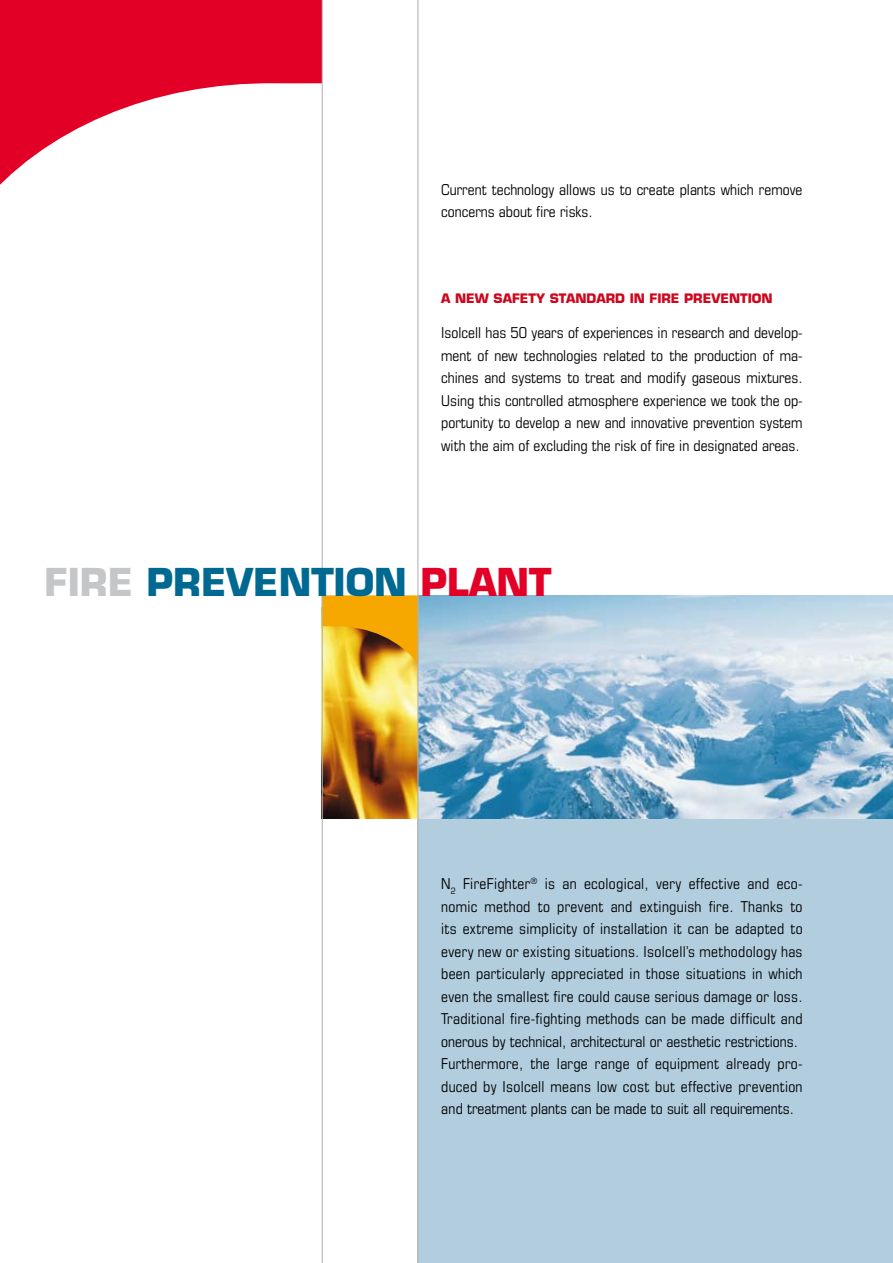
<style>
.page{position:relative;width:893px;height:1263px;background:#fff}
.page>*{position:absolute;margin:0;border:0;box-sizing:border-box;transform-origin:0 0}
.t1{font:700 37.5px "Eurostile";color:#006992}
.t2{font:condensed 15px/22.5px "Eurostile";letter-spacing:.02em;color:#000;text-align:justify}
.t3{font:condensed 15px/22.5px "Eurostile";color:#000}
.t4{font:700 12.75px "Eurostile";color:#cd071e}
.s1{color:#c5c6c8}
.s2{color:#e20026}
</style>
<div class="page">
<div style="left:417px;top:819px;width:476px;height:444px;background:#b1cdde"></div>
<img style="left:323px;top:664px;width:94px;height:155px">
<img style="left:418px;top:595px;width:475px;height:224px">
<svg style="left:0;top:0;width:322px;height:209px;fill:#e20026"></svg>
<svg style="left:323px;top:595px;width:94px;height:69px;background:#e2a416"></svg>
<hr style="left:417px;top:0;width:1px;height:1263px;background:#b1b3b4">
<hr style="left:322px;top:0;width:1px;height:1263px;background:#b1b3b4">
<p class="t3" style="left:441px;top:178px;width:363px">Current technology allows us to create plants which remove concerns about fire risks.</p>
<p class="t4" style="left:441px;top:290px;width:333px">A NEW SAFETY STANDARD IN FIRE PREVENTION</p>
<p class="t2" style="left:441px;top:321px;width:363px">Isolcell has 50 years of experiences in research and develop&shy;ment of new technologies related to the production of ma&shy;chines and systems to treat and modify gaseous mixtures.<br>Using this controlled atmosphere experience we took the op&shy;portunity to develop a new and innovative prevention system with the aim of excluding the risk of fire in designated areas.</p>
<h1 class="t1" style="left:45px;top:558px;width:508px"><span class="s1">FIRE</span> PREVENTION <span class="s2">PLANT</span></h1>
<p class="t2" style="left:441px;top:872px;width:363px;text-align:left">N<sub>2</sub> FireFighter<sup>®</sup> is an ecological, very effective and eco&shy;nomic method to prevent and extinguish fire. Thanks to its extreme simplicity of installation it can be adapted to every new or existing situations. Isolcell’s methodology has been particularly appreciated in those situations in which even the smallest fire could cause serious damage or loss.<br>Traditional fire-fighting methods can be made difficult and onerous by technical, architectural or aesthetic restrictions.<br>Furthermore, the large range of equipment already pro&shy;duced by Isolcell means low cost but effective prevention and treatment plants can be made to suit all requirements.</p>
</div>
